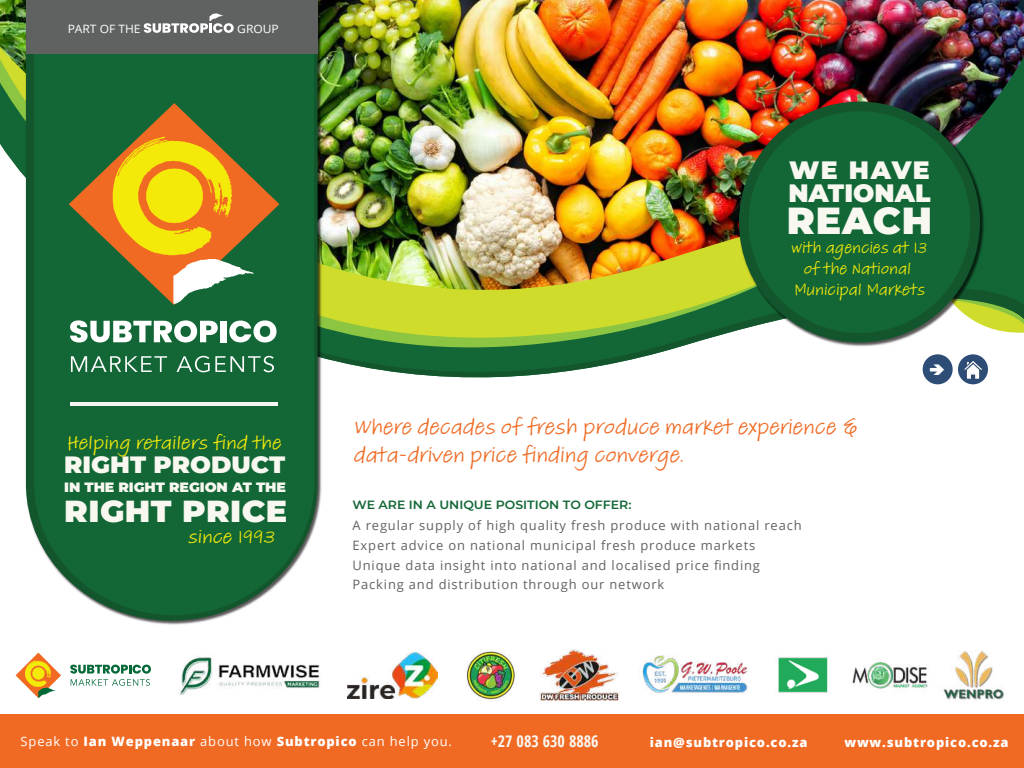
<style>
.page{position:relative;width:1024px;height:768px;background:#fff}
.page>*{position:absolute;margin:0;border:0;box-sizing:border-box;transform-origin:0 0}
.t1{font:900 37.7px "Montserrat";letter-spacing:.02em;color:#f8f8f1}
.t2{font:900 30.5px "Montserrat";letter-spacing:.015em;color:#f8f8f1;scale:1.04 1}
.t3{font:900 25.2px/22.9px "Montserrat";color:#f8f8f1}
.t4{font:900 23.6px "Montserrat";color:#f8f8f1;scale:1.04 1}
.t5{font:22.7px/27.2px "Adobe Handwriting Tiffany";color:#f06a23}
.t6{font:19.9px "Adobe Handwriting Tiffany";color:#f4ea0a;scale:1.04 1}
.t7{font:17.2px/20.7px "Adobe Handwriting Tiffany";color:#f4ea0a;text-align:center}
.t8{font:700 condensed 16px "Open Sans";color:#f8f8f1}
.t9{font:900 13.5px "Montserrat";letter-spacing:-.005em;color:#f8f8f1;scale:1.04 1}
.t10{font:12.9px/19.8px "Open Sans";letter-spacing:.065em;color:#606262}
.t11{font:12.9px "Open Sans";letter-spacing:.065em;color:#fff}
.t12{font:800 12.9px "Open Sans";letter-spacing:.065em;color:#fff}
.t13{font:600 12px "Montserrat";color:#136736;scale:1.04 1}
.t14{font:11.5px "Open Sans";color:#fff;scale:1.04 1}
.s1{font-weight:800}
</style>
<div class="page">
<div style="left:0;top:715px;width:1024px;height:53px;background:#f16a24"></div>
<img style="left:0;top:0;width:1024px;height:57px">
<img style="left:0;top:47px;width:890px;height:10px">
<img style="left:0;top:57px;width:1024px;height:89px">
<img style="left:1px;top:145px;width:1023px;height:240px">
<svg style="left:985px;top:275px;width:39px;height:60px;background:#63963f"></svg>
<img style="left:25px;top:0;width:298px;height:625px">
<svg style="left:26px;top:54px;width:292px;height:567px;fill:#13562d"></svg>
<svg style="left:34px;top:54px;width:280px;height:561px;background:#1f6e40"></svg>
<div style="left:26px;top:0;width:292px;height:54px;background:#606262"></div>
<svg style="left:69px;top:103px;width:210px;height:202px;background:#3e6732"></svg>
<svg style="left:113px;top:137px;width:141px;height:167px;background:#c1a12d"></svg>
<svg style="left:70px;top:320px;width:148px;height:23px"></svg>
<div style="left:220px;top:321px;width:7px;height:21px;background:#fff"></div>
<svg style="left:229px;top:320px;width:48px;height:22px"></svg>
<svg style="left:71px;top:356px;width:96px;height:16px;background:#518f6b"></svg>
<svg style="left:177px;top:356px;width:97px;height:16px;background:#4d8c67"></svg>
<svg style="left:144px;top:13px;width:90px;height:20px"></svg>
<hr style="left:70px;top:402px;width:208px;height:4px;background:#f5f5f5">
<img style="left:738px;top:101px;width:247px;height:247px">
<div style="left:739px;top:102px;width:241px;height:241px;background:#13562d;border-radius:50%"></div>
<div style="left:749px;top:111px;width:221px;height:222px;background:#136736;border-radius:50%"></div>
<img style="left:539px;top:650px;width:80px;height:51px">
<img style="left:642px;top:655px;width:106px;height:38px">
<img style="left:943px;top:651px;width:62px;height:49px">
<img style="left:466px;top:651px;width:49px;height:50px">
<img style="left:852px;top:662px;width:76px;height:27px">
<img style="left:777px;top:656px;width:51px;height:37px">
<svg style="left:16px;top:653px;width:45px;height:45px"></svg>
<svg style="left:70px;top:665px;width:81px;height:21px"></svg>
<img style="left:177px;top:657px;width:143px;height:38px">
<img style="left:348px;top:652px;width:89px;height:46px">
<div style="left:923px;top:354px;width:30px;height:30px;background:#2d4d77;border-radius:50%"></div>
<div style="left:958px;top:354px;width:30px;height:30px;background:#2d4d77;border-radius:50%"></div>
<img style="left:964px;top:361px;width:18px;height:17px">
<p class="t14" style="left:68px;top:21px;width:72px">PART OF THE</p>
<p class="t14" style="left:237px;top:21px;width:41px">GROUP</p>
<h3 class="t6" style="left:66px;top:429px;width:208px">Helping retailers find the</h3>
<h3 class="t4" style="left:64px;top:447px;width:214px">RIGHT PRODUCT</h3>
<p class="t9" style="left:64px;top:477px;width:215px">IN THE RIGHT REGION AT THE</p>
<h2 class="t2" style="left:64px;top:489px;width:216px">RIGHT PRICE</h2>
<h3 class="t6" style="left:188px;top:523px;width:85px">since 1993</h3>
<h3 class="t3" style="left:788px;top:157px;width:144px">WE HAVE<br>NATIONAL</h3>
<h1 class="t1" style="left:787px;top:193px;width:147px">REACH</h1>
<h3 class="t7" style="left:792px;top:238px;width:137px">with agencies at 13 of the National<br>Municipal Markets</h3>
<h3 class="t5" style="left:354px;top:414px;width:505px">Where decades of fresh produce market experience &amp; data-driven price finding converge.</h3>
<p class="t13" style="left:353px;top:496px;width:270px">WE ARE IN A UNIQUE POSITION TO OFFER:</p>
<p class="t10" style="left:353px;top:515px;width:451px">A regular supply of high quality fresh produce with national reach Expert advice on national municipal fresh produce markets Unique data insight into national and localised price finding Packing and distribution through our network</p>
<p class="t11" style="left:21px;top:732px;width:433px">Speak to <span class="s1">Ian Weppenaar</span> about how <span class="s1">Subtropico</span> can help you.</p>
<p class="t8" style="left:491px;top:730px;width:109px">+27 083 630 8886</p>
<p class="t12" style="left:650px;top:733px;width:159px">ian@subtropico.co.za</p>
<p class="t12" style="left:844px;top:733px;width:166px">www.subtropico.co.za</p>
</div>
